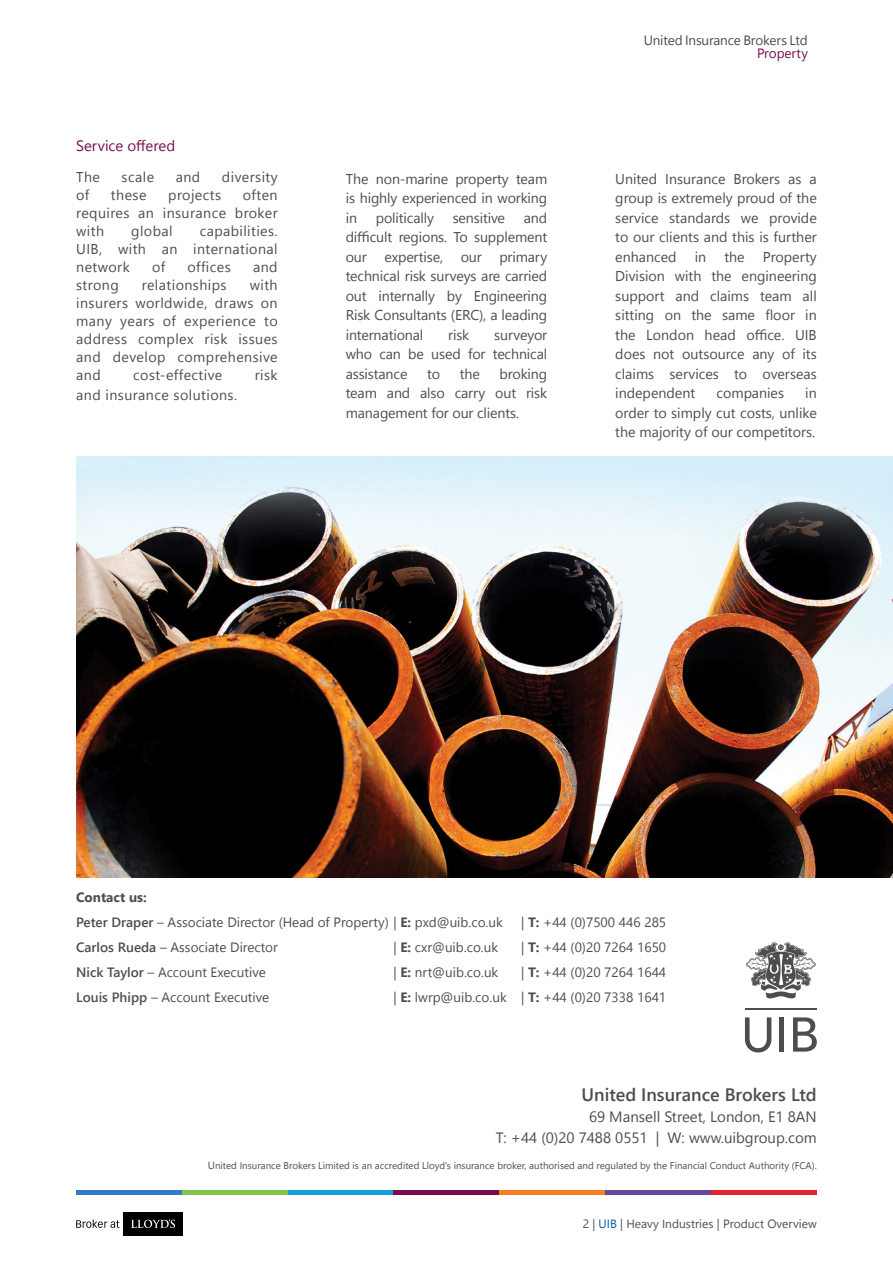
<style>
.page{position:relative;width:893px;height:1263px;background:#fff}
.page>*{position:absolute;margin:0;border:0;box-sizing:border-box;transform-origin:0 0}
.t1{font:600 18px "Segoe UI";color:#4d4d4d}
.t2{font:15px/21px "Segoe UI";color:#4d4d4d;text-align:right}
.Paragraph_H2{font:15px "Segoe UI";color:#750f4f}
.Body_text_9_11pt_No{font:14.25px/19.5px "Segoe UI";color:#4d4d4d;text-align:justify}
.Body_text_9_11pt_No-2{font:14.25px "Segoe UI";letter-spacing:.03em;color:#4d4d4d}
.CONTACT_US{font:13.5px "Segoe UI";color:#4d4d4d}
.CONTACT_US_H1{font:700 13.5px "Segoe UI";color:#4d4d4d}
.t3{font:13.5px "Segoe UI";letter-spacing:-.005em;color:#750f4f}
.Footnote{font:12px "Segoe UI";color:#4d4d4d}
.t4{font:9.75px "Segoe UI";color:#4d4d4d}
.s1{font-weight:600}
.s2{font-weight:700}
.s3{font-size:10.5px}
.s4{color:#005faa}
</style>
<div class="page">
<div style="left:124px;top:1212px;width:59px;height:24px;background:#000"></div>
<svg style="left:76px;top:1219px;width:43px;height:9px"></svg>
<svg style="left:131px;top:1219px;width:44px;height:9px"></svg>
<hr style="left:76px;top:1190px;width:106px;height:4px;background:#2d7ec2">
<hr style="left:182px;top:1190px;width:106px;height:4px;background:#82c44c">
<hr style="left:288px;top:1190px;width:106px;height:4px;background:#14a0d9">
<hr style="left:394px;top:1190px;width:105px;height:4px;background:#750d4f">
<hr style="left:499px;top:1190px;width:106px;height:4px;background:#f57f23">
<hr style="left:605px;top:1190px;width:106px;height:4px;background:#68469c">
<hr style="left:711px;top:1190px;width:106px;height:4px;background:#e0282a">
<svg style="left:745px;top:1017px;width:26px;height:35px"></svg>
<hr style="left:780px;top:1017px;width:4px;height:34px;background:#4d4d4d">
<svg style="left:793px;top:1017px;width:24px;height:34px"></svg>
<hr style="left:745px;top:1007px;width:71px;height:2px;background:#4d4d4d">
<svg style="left:745px;top:942px;width:71px;height:57px"></svg>
<img style="left:76px;top:456px;width:817px;height:421px">
<p class="Paragraph_H2" style="left:76px;top:134px;width:100px">Service offered</p>
<p class="Body_text_9_11pt_No" style="left:76px;top:167px;width:25px">The</p>
<p class="Body_text_9_11pt_No" style="left:122px;top:167px;width:34px">scale</p>
<p class="Body_text_9_11pt_No" style="left:176px;top:167px;width:26px">and</p>
<p class="Body_text_9_11pt_No-2" style="left:222px;top:165px;width:57px">diversity</p>
<p class="Body_text_9_11pt_No" style="left:76px;top:185px;width:14px">of</p>
<p class="Body_text_9_11pt_No" style="left:111px;top:185px;width:37px">these</p>
<p class="Body_text_9_11pt_No-2" style="left:168px;top:183px;width:54px">projects</p>
<p class="Body_text_9_11pt_No" style="left:76px;top:186px;width:203px;line-height:18px;text-indent:167px">often requires an insurance broker with</p>
<p class="Body_text_9_11pt_No" style="left:76px;top:222px;width:203px;line-height:18px;text-indent:124px">capabilities.<br>UIB, with an international network</p>
<p class="Body_text_9_11pt_No" style="left:131px;top:221px;width:43px">global</p>
<p class="Body_text_9_11pt_No" style="left:152px;top:257px;width:14px">of</p>
<p class="Body_text_9_11pt_No-2" style="left:188px;top:255px;width:45px">offices</p>
<p class="Body_text_9_11pt_No" style="left:253px;top:257px;width:26px">and</p>
<p class="Body_text_9_11pt_No" style="left:76px;top:276px;width:203px;line-height:18px;text-indent:174px">with insurers worldwide, draws on many years of experience to address complex risk issues and develop comprehensive and</p>
<p class="Body_text_9_11pt_No" style="left:76px;top:275px;width:44px">strong</p>
<p class="Body_text_9_11pt_No-2" style="left:142px;top:273px;width:86px">relationships</p>
<p class="Body_text_9_11pt_No-2" style="left:133px;top:363px;width:91px">cost-effective</p>
<p class="Body_text_9_11pt_No" style="left:255px;top:365px;width:24px">risk</p>
<p class="Body_text_9_11pt_No-2" style="left:76px;top:383px;width:163px">and insurance solutions.</p>
<p class="Body_text_9_11pt_No" style="left:346px;top:168px;width:203px">The non-marine property team is highly experienced in working in</p>
<p class="Body_text_9_11pt_No" style="left:346px;top:207px;width:203px;text-indent:178px">and difficult regions. To supplement our expertise, our primary technical risk surveys are carried out internally by Engineering Risk Consultants (ERC), a leading international</p>
<p class="Body_text_9_11pt_No" style="left:376px;top:207px;width:60px">politically</p>
<p class="Body_text_9_11pt_No" style="left:453px;top:207px;width:54px">sensitive</p>
<p class="Body_text_9_11pt_No" style="left:448px;top:324px;width:23px">risk</p>
<p class="Body_text_9_11pt_No" style="left:346px;top:324px;width:203px;text-indent:149px">surveyor who can be used for technical assistance</p>
<p class="Body_text_9_11pt_No" style="left:346px;top:363px;width:203px;text-indent:154px">broking team and also carry out risk management for our clients.</p>
<p class="Body_text_9_11pt_No" style="left:427px;top:363px;width:14px">to</p>
<p class="Body_text_9_11pt_No" style="left:460px;top:363px;width:22px">the</p>
<p class="CONTACT_US" style="left:644px;top:29px;width:166px">United Insurance Brokers Ltd</p>
<p class="t3" style="left:757px;top:43px;width:52px">Property</p>
<p class="Body_text_9_11pt_No" style="left:615px;top:168px;width:203px">United Insurance Brokers as a group is extremely proud of the service standards we provide to our clients and this is further enhanced</p>
<p class="Body_text_9_11pt_No" style="left:695px;top:246px;width:13px">in</p>
<p class="Body_text_9_11pt_No" style="left:724px;top:246px;width:22px">the</p>
<p class="Body_text_9_11pt_No" style="left:615px;top:246px;width:203px;text-indent:147px">Property Division with the engineering support and claims team all sitting on the same floor in the London head office. UIB does not outsource any of its claims services to overseas independent</p>
<p class="Body_text_9_11pt_No" style="left:615px;top:383px;width:203px;text-indent:190px">in order to simply cut costs, unlike the majority of our competitors.</p>
<p class="Body_text_9_11pt_No" style="left:716px;top:383px;width:69px">companies</p>
<p class="CONTACT_US_H1" style="left:76px;top:887px;width:72px">Contact us:</p>
<p class="CONTACT_US" style="left:76px;top:912px;width:428px"><span class="s1">Peter Draper</span> – Associate Director (Head of Property) | <span class="s2">E:</span> pxd@uib.co.uk</p>
<p class="CONTACT_US" style="left:521px;top:912px;width:147px">| <span class="s2">T:</span> +44 (0)7500 446 285</p>
<p class="CONTACT_US" style="left:76px;top:937px;width:203px"><span class="s1">Carlos Rueda</span> – Associate Director</p>
<p class="CONTACT_US" style="left:393px;top:937px;width:106px">| <span class="s2">E:</span> cxr@uib.co.uk</p>
<p class="CONTACT_US" style="left:521px;top:937px;width:147px">| <span class="s2">T:</span> +44 (0)20 7264 1650</p>
<p class="CONTACT_US" style="left:76px;top:962px;width:191px"><span class="s1">Nick Taylor</span> – Account Executive</p>
<p class="CONTACT_US" style="left:393px;top:962px;width:106px">| <span class="s2">E:</span> nrt@uib.co.uk</p>
<p class="CONTACT_US" style="left:521px;top:962px;width:147px">| <span class="s2">T:</span> +44 (0)20 7264 1644</p>
<p class="CONTACT_US" style="left:76px;top:987px;width:195px"><span class="s1">Louis Phipp</span> – Account Executive</p>
<p class="CONTACT_US" style="left:393px;top:987px;width:274px">| <span class="s2">E:</span> lwrp@uib.co.uk | <span class="s2">T:</span> +44 (0)20 7338 1641</p>
<p class="t1" style="left:581px;top:1080px;width:237px">United Insurance Brokers Ltd</p>
<p class="t2" style="left:496px;top:1105px;width:323px">69 Mansell Street, London, E1 8AN<br>T: +44 (0)20 7488 0551 | W: www.uibgroup.com</p>
<p class="t4" style="left:208px;top:1158px;width:610px"><span class="s3">U</span>nited Insurance Brokers Limited is an accredited Lloyd’s insurance broker, authorised and regulated by the Financial Conduct Authority (FCA).</p>
<p class="Footnote" style="left:583px;top:1214px;width:236px">2 | <span class="s4">UIB</span> | Heavy Industries | Product Overview</p>
</div>
